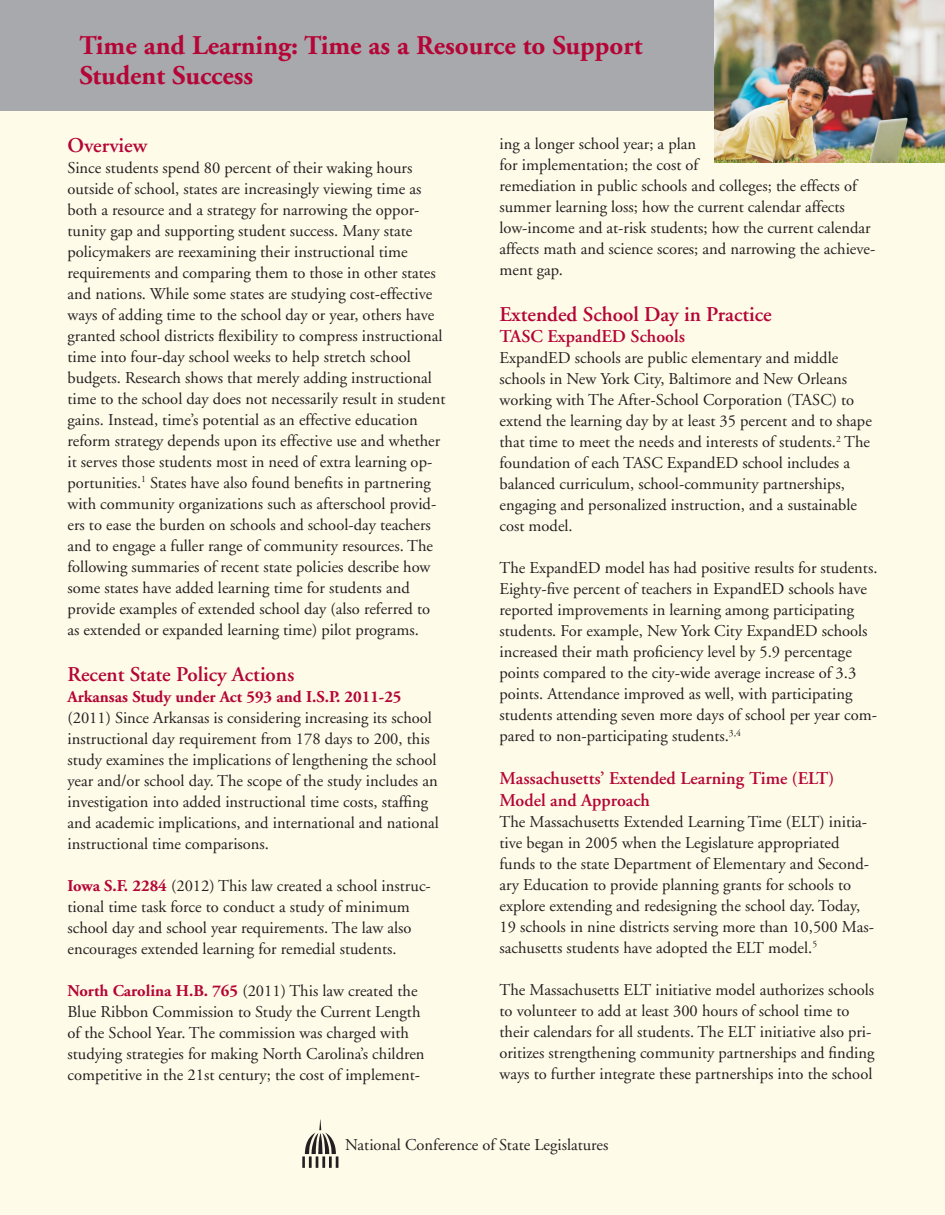
<style>
.page{position:relative;width:945px;height:1215px;background:#fefce9}
.page>*{position:absolute;margin:0;border:0;box-sizing:border-box;transform-origin:0 0}
.t1{font:700 27px/30px "Adobe Garamond";color:#b50536}
.t2{font:600 21px "Adobe Garamond";color:#b50536}
.t3{font:600 18px/21.6px "Adobe Garamond";color:#b50536}
.t4{font:16.5px/21px "Adobe Garamond";color:#231f20}
.s1{font-weight:700;color:#b50536}
</style>
<div class="page">
<div style="left:0;top:0;width:945px;height:110px;background:#a8a9ad"></div>
<img style="left:303px;top:1120px;width:36px;height:48px">
<img style="left:715px;top:0;width:230px;height:162px">
<p class="t1" style="left:79px;top:31px;width:565px">Time and Learning: Time as a Resource to Support<br>Student Success</p>
<p class="t2" style="left:68px;top:134px;width:81px">Overview</p>
<p class="t4" style="left:68px;top:158px;width:379px">Since students spend 80 percent of their waking hours outside of school, states are increasingly viewing time as both a resource and a strategy for narrowing the oppor&shy;tunity gap and supporting student success. Many state policymakers are reexamining their instructional time requirements and comparing them to those in other states and nations. While some states are studying cost-effective ways of adding time to the school day or year, others have granted school districts flexibility to compress instructional time into four-day school weeks to help stretch school budgets. Research shows that merely adding instructional time to the school day does not necessarily result in student gains. Instead, time’s potential as an effective education reform strategy depends upon its effective use and whether it serves those students most in need of extra learning op&shy;portunities.<sup>1</sup> States have also found benefits in partnering with community organizations such as afterschool provid&shy;ers to ease the burden on schools and school-day teachers and to engage a fuller range of community resources. The following summaries of recent state policies describe how some states have added learning time for students and provide examples of extended school day (also referred to as extended or expanded learning time) pilot programs.</p>
<p class="t2" style="left:68px;top:663px;width:228px">Recent State Policy Actions</p>
<p class="t4" style="left:68px;top:687px;width:373px"><span class="s1">Arkansas Study under Act 593 and I.S.P. 2011-25 </span>(2011) Since Arkansas is considering increasing its school instructional day requirement from 178 days to 200, this study examines the implications of lengthening the school year and/or school day. The scope of the study includes an investigation into added instructional time costs, staffing and academic implications, and international and national instructional time comparisons.</p>
<p class="t4" style="left:68px;top:876px;width:365px"><span class="s1">Iowa S.F. 2284</span> (2012) This law created a school instruc&shy;tional time task force to conduct a study of minimum school day and school year requirements. The law also encourages extended learning for remedial students.</p>
<p class="t4" style="left:68px;top:981px;width:359px"><span class="s1">North Carolina H.B. 765</span> (2011) This law created the Blue Ribbon Commission to Study the Current Length of the School Year. The commission was charged with studying strategies for making North Carolina’s children competitive in the 21st century; the cost of implement-</p>
<p class="t4" style="left:500px;top:133px;width:377px">ing a longer school year; a plan<br>for implementation; the cost of<br>remediation in public schools and colleges; the effects of summer learning loss; how the current calendar affects low-income and at-risk students; how the current calendar affects math and science scores; and narrowing the achieve&shy;ment gap.</p>
<p class="t2" style="left:500px;top:303px;width:274px">Extended School Day in Practice</p>
<p class="t3" style="left:500px;top:326px;width:187px">TASC ExpandED Schools</p>
<p class="t4" style="left:500px;top:348px;width:374px">ExpandED schools are public elementary and middle schools in New York City, Baltimore and New Orleans working with The After-School Corporation (TASC) to extend the learning day by at least 35 percent and to shape that time to meet the needs and interests of students.<sup>2</sup> The foundation of each TASC ExpandED school includes a balanced curriculum, school-community partnerships, engaging and personalized instruction, and a sustainable cost model.</p>
<p class="t4" style="left:500px;top:558px;width:380px">The ExpandED model has had positive results for students.<br>Eighty-five percent of teachers in ExpandED schools have reported improvements in learning among participating students. For example, New York City ExpandED schools increased their math proficiency level by 5.9 percentage points compared to the city-wide average increase of 3.3 points. Attendance improved as well, with participating students attending seven more days of school per year com&shy;pared to non-participating students.<sup>3,4</sup></p>
<p class="t3" style="left:500px;top:768px;width:336px">Massachusetts’ Extended Learning Time (ELT)<br>Model and Approach</p>
<p class="t4" style="left:500px;top:811px;width:376px">The Massachusetts Extended Learning Time (ELT) initia&shy;tive began in 2005 when the Legislature appropriated funds to the state Department of Elementary and Second&shy;ary Education to provide planning grants for schools to explore extending and redesigning the school day. Today, 19 schools in nine districts serving more than 10,500 Mas&shy;sachusetts students have adopted the ELT model.<sup>5</sup></p>
<p class="t4" style="left:500px;top:979px;width:376px">The Massachusetts ELT initiative model authorizes schools to volunteer to add at least 300 hours of school time to their calendars for all students. The ELT initiative also pri&shy;oritizes strengthening community partnerships and finding ways to further integrate these partnerships into the school</p>
<p class="t4" style="left:345px;top:1134px;width:265px">National Conference of State Legislatures</p>
</div>
